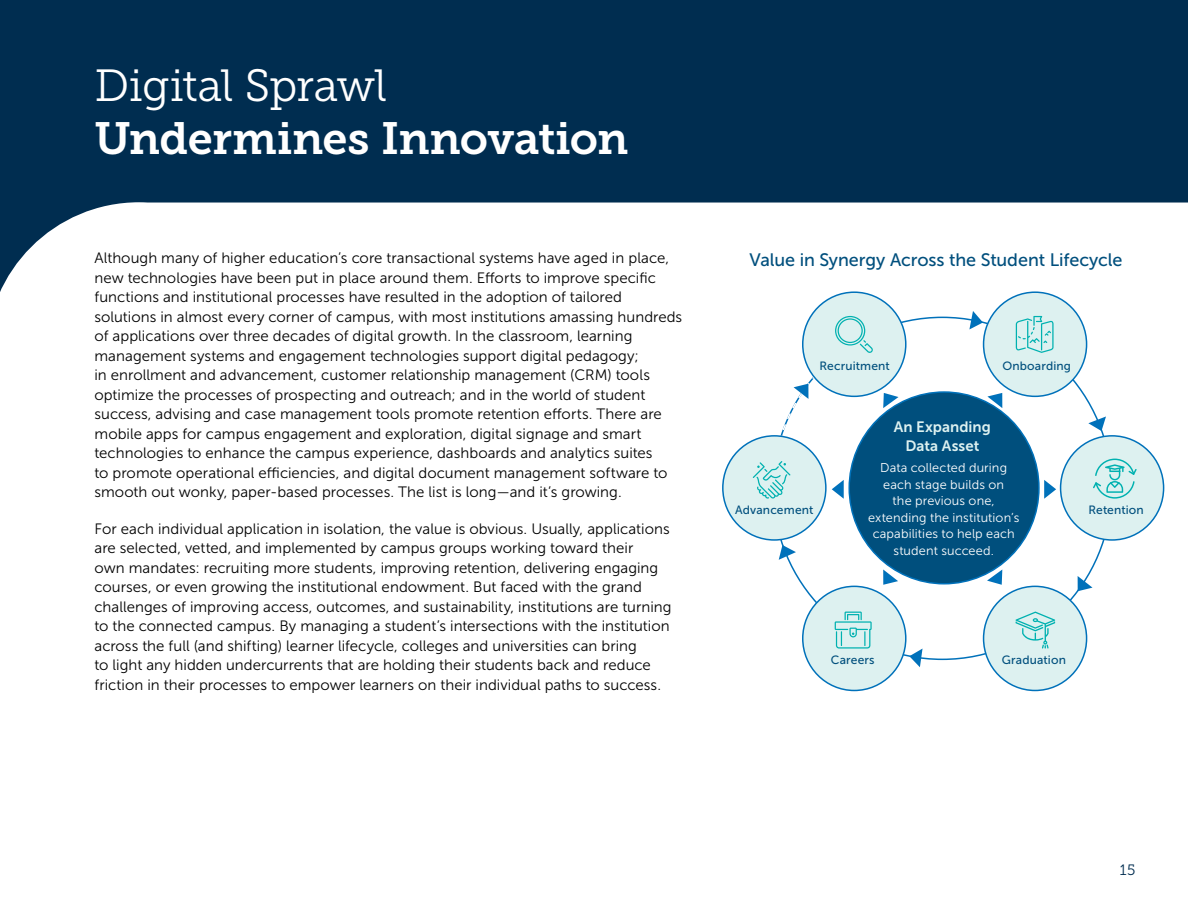
<style>
.page{position:relative;width:1188px;height:918px;background:#002d50}
.page>*{position:absolute;margin:0;border:0;box-sizing:border-box;transform-origin:0 0}
.t1{font:45px "Museo Slab 700";letter-spacing:-.015em;color:#fff}
.t2{font:45px "Museo Slab 300";letter-spacing:-.02em;color:#fff}
.t3{font:18px "Museo Sans 500";letter-spacing:-.005em;color:#004f7d}
.t4{font:15px/19.5px "Museo Sans 300";letter-spacing:.005em;color:#000}
.t5{font:15px/19.5px "Museo Sans 700";letter-spacing:.005em;color:#ddf1f0;text-align:center}
.t6{font:15px "Museo Slab 300";color:#002d50}
.t7{font:12.75px/16.5px "Museo Sans 300";letter-spacing:.01em;color:#fff;text-align:center}
.t8{font:12px "Museo Sans 500";letter-spacing:.015em;color:#004f7d}
</style>
<div class="page">
<div style="left:0;top:202px;width:1188px;height:326px;background:#fff"></div>
<div style="left:0;top:528px;width:1188px;height:390px;background:#fff"></div>
<div style="left:984px;top:586px;width:103px;height:104px;background:#ddf1f0;border-radius:50%"></div>
<div style="left:983px;top:586px;width:104px;height:105px;border:2px solid #0071ba;border-radius:50%"></div>
<div style="left:1061px;top:436px;width:103px;height:104px;background:#ddf1f0;border-radius:50%"></div>
<div style="left:1060px;top:435px;width:104px;height:106px;border:2px solid #0071ba;border-radius:50%"></div>
<div style="left:849px;top:392px;width:190px;height:192px;background:#004f7d;border-radius:50%"></div>
<div style="left:984px;top:292px;width:103px;height:104px;background:#ddf1f0;border-radius:50%"></div>
<div style="left:983px;top:291px;width:104px;height:106px;border:2px solid #0071ba;border-radius:50%"></div>
<div style="left:803px;top:292px;width:103px;height:104px;background:#ddf1f0;border-radius:50%"></div>
<div style="left:723px;top:436px;width:103px;height:104px;background:#ddf1f0;border-radius:50%"></div>
<div style="left:803px;top:586px;width:103px;height:104px;background:#ddf1f0;border-radius:50%"></div>
<div style="left:802px;top:586px;width:105px;height:105px;border:2px solid #0071ba;border-radius:50%"></div>
<svg style="left:987px;top:393px;width:15px;height:15px"></svg>
<svg style="left:883px;top:570px;width:15px;height:15px"></svg>
<svg style="left:779px;top:545px;width:17px;height:15px"></svg>
<svg style="left:883px;top:393px;width:16px;height:15px"></svg>
<svg style="left:987px;top:570px;width:15px;height:15px"></svg>
<svg style="left:1044px;top:480px;width:12px;height:19px"></svg>
<svg style="left:909px;top:649px;width:14px;height:18px"></svg>
<svg style="left:969px;top:311px;width:14px;height:18px"></svg>
<svg style="left:1088px;top:416px;width:18px;height:15px"></svg>
<svg style="left:1078px;top:576px;width:15px;height:15px"></svg>
<svg style="left:1016px;top:316px;width:38px;height:37px"></svg>
<svg style="left:1093px;top:459px;width:44px;height:40px"></svg>
<svg style="left:1016px;top:612px;width:39px;height:37px"></svg>
<svg style="left:835px;top:612px;width:37px;height:37px"></svg>
<svg style="left:753px;top:316px;width:120px;height:183px"></svg>
<h1 class="t2" style="left:94px;top:61px;width:294px">Digital Sprawl</h1>
<h1 class="t1" style="left:94px;top:113px;width:536px">Undermines Innovation</h1>
<p class="t4" style="left:94px;top:249px;width:589px">Although many of higher education’s core transactional systems have aged in place, new technologies have been put in place around them. Efforts to improve specific functions and institutional processes have resulted in the adoption of tailored solutions in almost every corner of campus, with most institutions amassing hundreds of applications over three decades of digital growth. In the classroom, learning management systems and engagement technologies support digital pedagogy;<br>in enrollment and advancement, customer relationship management (CRM) tools optimize the processes of prospecting and outreach; and in the world of student success, advising and case management tools promote retention efforts. There are mobile apps for campus engagement and exploration, digital signage and smart technologies to enhance the campus experience, dashboards and analytics suites<br>to promote operational efficiencies, and digital document management software to smooth out wonky, paper-based processes. The list is long—and it’s growing.</p>
<p class="t4" style="left:94px;top:519px;width:579px">For each individual application in isolation, the value is obvious. Usually, applications are selected, vetted, and implemented by campus groups working toward their<br>own mandates: recruiting more students, improving retention, delivering engaging courses, or even growing the institutional endowment. But faced with the grand challenges of improving access, outcomes, and sustainability, institutions are turning to the connected campus. By managing a student’s intersections with the institution across the full (and shifting) learner lifecycle, colleges and universities can bring<br>to light any hidden undercurrents that are holding their students back and reduce friction in their processes to empower learners on their individual paths to success.</p>
<p class="t3" style="left:750px;top:250px;width:374px">Value in Synergy Across the Student Lifecycle</p>
<p class="t8" style="left:820px;top:359px;width:72px">Recruitment</p>
<p class="t8" style="left:1002px;top:359px;width:70px">Onboarding</p>
<p class="t8" style="left:735px;top:503px;width:80px">Advancement</p>
<p class="t5" style="left:894px;top:417px;width:99px">An Expanding<br>Data Asset</p>
<p class="t7" style="left:868px;top:459px;width:153px">Data collected during each stage builds on<br>the previous one, extending the institution’s capabilities to help each student succeed.</p>
<p class="t8" style="left:1089px;top:503px;width:57px">Retention</p>
<p class="t8" style="left:831px;top:654px;width:45px">Careers</p>
<p class="t8" style="left:1002px;top:654px;width:66px">Graduation</p>
<p class="t6" style="left:1120px;top:862px;width:17px">15</p>
</div>
